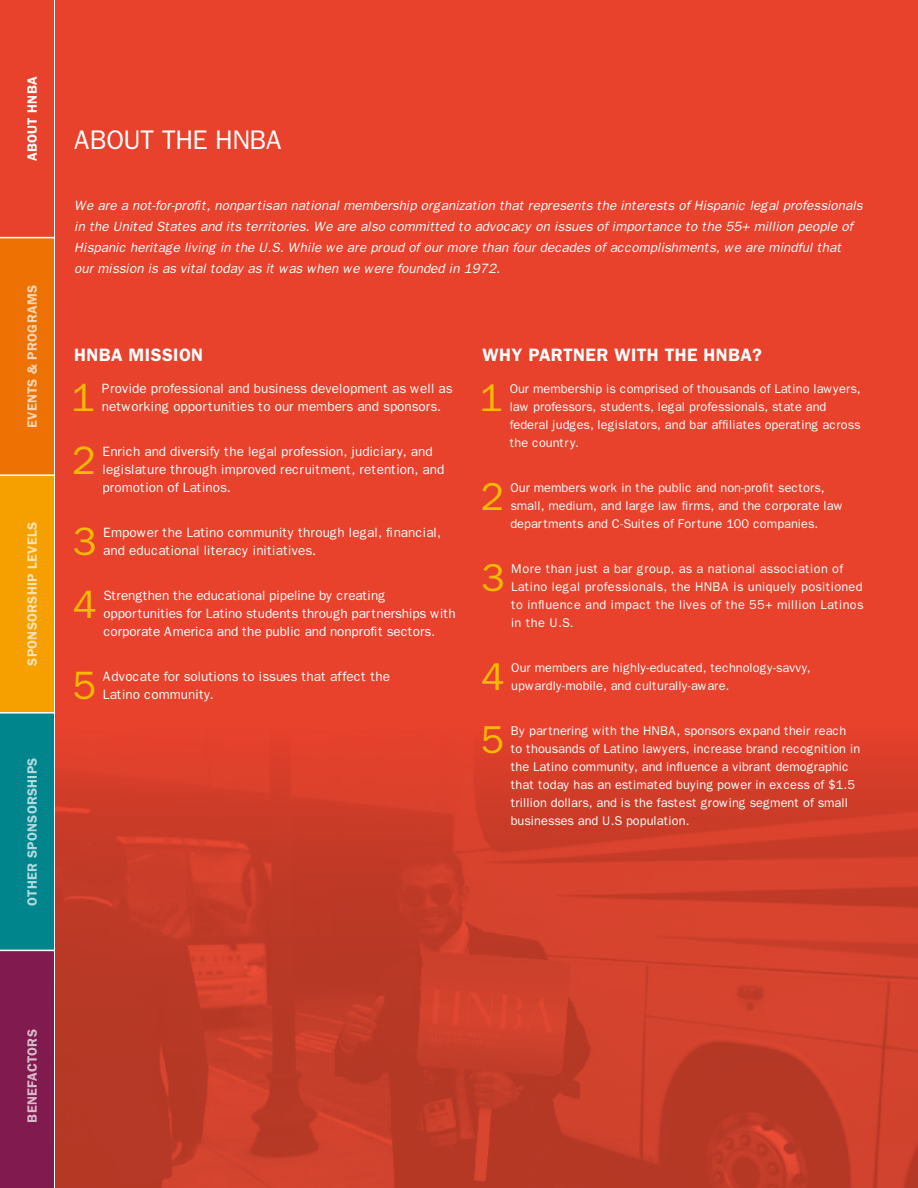
<style>
.page{position:relative;width:918px;height:1188px;background:#fff}
.page>*{position:absolute;margin:0;border:0;box-sizing:border-box;transform-origin:0 0}
.T{font:39.75px "Franklin Gothic";color:#f8ba00}
.T-2{font:39px "Franklin Gothic";color:#f8ba00}
._1{font:27px "Franklin Gothic";letter-spacing:-.035em;color:#fff}
._2{font:600 18px "Franklin Gothic";letter-spacing:.02em;color:#fff}
.T-3{font:13.5px/18px "Franklin Gothic";color:#fff}
.Intro{font:italic 13.5px/21px "Franklin Gothic";color:#fff}
.t1{font:600 13.5px "Franklin Gothic";letter-spacing:.02em;color:#fff}
.T-4{font:12.75px/18px "Franklin Gothic";color:#fff}
.T-5{font:12.75px/18px "Franklin Gothic";letter-spacing:.02em;color:#fff}
</style>
<div class="page">
<div style="left:0;top:713px;width:54px;height:237px;background:#00858d"></div>
<div style="left:0;top:950px;width:54px;height:238px;background:#811a4e"></div>
<div style="left:0;top:475px;width:54px;height:238px;background:#f6a000"></div>
<div style="left:0;top:238px;width:54px;height:237px;background:#ee7203"></div>
<div style="left:0;top:0;width:54px;height:238px;background:#e8412c"></div>
<hr style="left:0;top:950px;width:56px;height:1px;background:#fff">
<hr style="left:0;top:712px;width:56px;height:2px;background:#fff">
<hr style="left:0;top:474px;width:56px;height:2px;background:#fff">
<hr style="left:0;top:237px;width:56px;height:1px;background:#fff">
<div style="left:56px;top:0;width:862px;height:1188px;background:#e8412c"></div>
<img style="left:56px;top:750px;width:862px;height:438px">
<p class="t1" style="left:24px;top:161px;width:86px;rotate:-90deg">ABOUT HNBA</p>
<p class="t1" style="left:24px;top:428px;width:144px;rotate:-90deg">EVENTS &amp; PROGRAMS</p>
<p class="t1" style="left:24px;top:666px;width:145px;rotate:-90deg">SPONSORSHIP LEVELS</p>
<p class="t1" style="left:24px;top:906px;width:150px;rotate:-90deg">OTHER SPONSORSHIPS</p>
<p class="_1" style="left:74px;top:125px;width:211px">ABOUT THE HNBA</p>
<p class="Intro" style="left:74px;top:195px;width:790px">We are a not-for-profit, nonpartisan national membership organization that represents the interests of Hispanic legal professionals in the United States and its territories. We are also committed to advocacy on issues of importance to the 55+ million people of Hispanic heritage living in the U.S. While we are proud of our more than four decades of accomplishments, we are mindful that our mission is as vital today as it was when we were founded in 1972.</p>
<p class="_2" style="left:74px;top:345px;width:130px">HNBA MISSION</p>
<p class="T" style="left:71px;top:375px;width:25px">1</p>
<p class="T-3" style="left:102px;top:379px;width:352px">Provide professional and business development as well as networking opportunities to our members and sponsors.</p>
<p class="T" style="left:72px;top:438px;width:25px">2</p>
<p class="T-3" style="left:103px;top:442px;width:343px">Enrich and diversify the legal profession, judiciary, and legislature through improved recruitment, retention, and promotion of Latinos.</p>
<p class="T" style="left:73px;top:519px;width:25px">3</p>
<p class="T-3" style="left:103px;top:523px;width:339px">Empower the Latino community through legal, financial, and educational literacy initiatives.</p>
<p class="T" style="left:73px;top:582px;width:25px">4</p>
<p class="T-3" style="left:103px;top:586px;width:354px">Strengthen the educational pipeline by creating opportunities for Latino students through partnerships with corporate America and the public and nonprofit sectors.</p>
<p class="T" style="left:72px;top:663px;width:25px">5</p>
<p class="T-3" style="left:103px;top:667px;width:289px">Advocate for solutions to issues that affect the<br>Latino community.</p>
<p class="_2" style="left:483px;top:345px;width:281px">WHY PARTNER WITH THE HNBA?</p>
<p class="T-2" style="left:480px;top:375px;width:25px">1</p>
<p class="T-4" style="left:510px;top:380px;width:352px">Our membership is comprised of thousands of Latino lawyers, law professors, students, legal professionals, state and federal judges, legislators, and bar affiliates operating across the country.</p>
<p class="T-2" style="left:480px;top:474px;width:25px">2</p>
<p class="T-4" style="left:510px;top:479px;width:334px">Our members work in the public and non-profit sectors, small, medium, and large law firms, and the corporate law departments and C-Suites of Fortune 100 companies.</p>
<p class="T-2" style="left:481px;top:555px;width:25px">3</p>
<p class="T-5" style="left:511px;top:560px;width:354px">More than just a bar group, as a national association of Latino legal professionals, the HNBA is uniquely positioned to influence and impact the lives of the 55+ million Latinos in the U.S.</p>
<p class="T-2" style="left:481px;top:654px;width:25px">4</p>
<p class="T-4" style="left:511px;top:659px;width:301px">Our members are highly-educated, technology-savvy, upwardly-mobile, and culturally-aware.</p>
<p class="T-2" style="left:481px;top:717px;width:25px">5</p>
<p class="T-4" style="left:511px;top:722px;width:351px">By partnering with the HNBA, sponsors expand their reach to thousands of Latino lawyers, increase brand recognition in the Latino community, and influence a vibrant demographic that today has an estimated buying power in excess of $1.5 trillion dollars, and is the fastest growing segment of small businesses and U.S population.</p>
<p class="t1" style="left:24px;top:1123px;width:95px;rotate:-90deg">BENEFACTORS</p>
</div>
